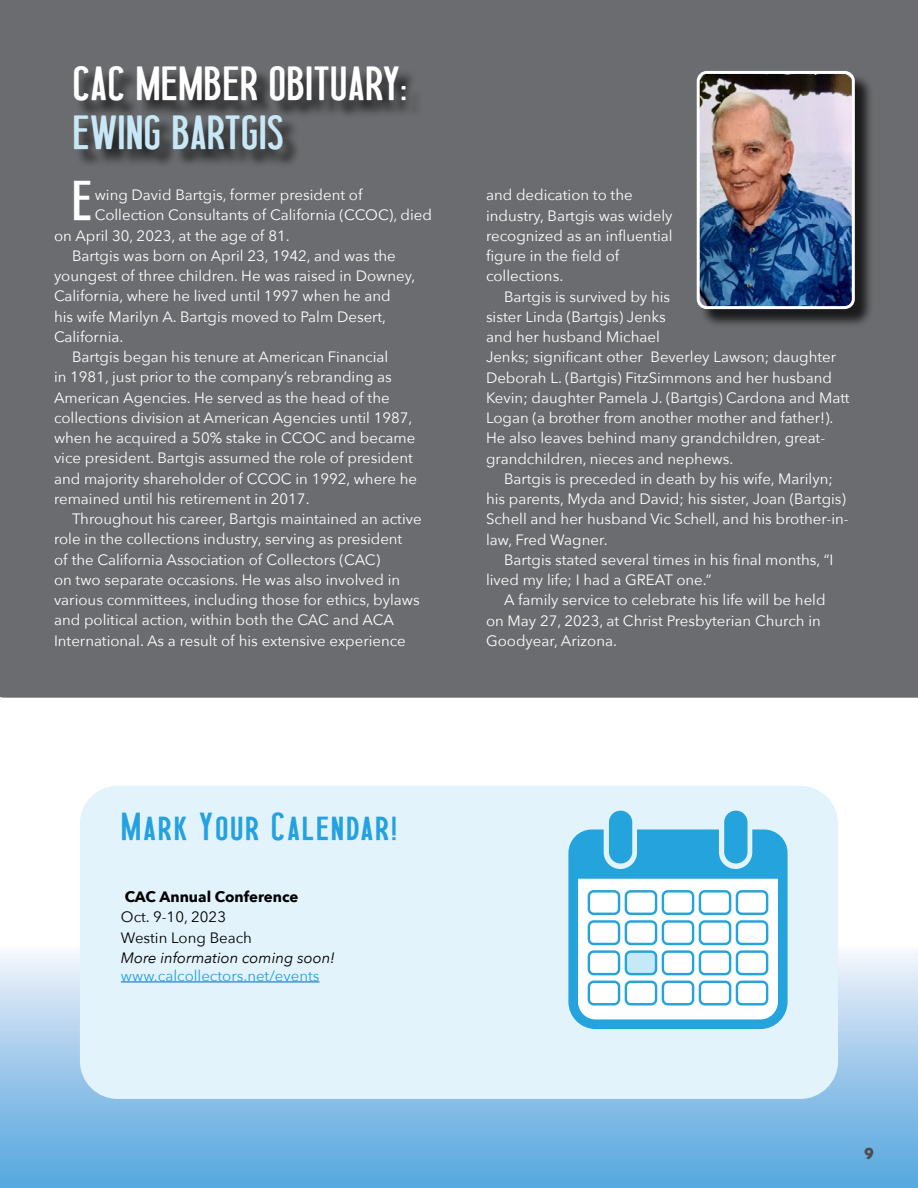
<style>
.page{position:relative;width:918px;height:1188px;background:#fff}
.page>*{position:absolute;margin:0;border:0;box-sizing:border-box;transform-origin:0 0}
.Body_P1{font:47.25px "Los Angeles";color:#fff}
.t1{font:40.5px/48.6px "Los Angeles Rounded";color:#fff}
.t2{font:33px "Los Angeles";letter-spacing:.05em;color:#23a1e0}
.t3{font:700 16.5px "Gill Sans";color:#4d4d4f}
.Body{font:15px/20.2px "Avenir Next";color:#fff}
.Body_P1-2{font:15px "Avenir Next";color:#fff}
.Body-2{font:15px/18px "Avenir Next";color:#23a1e0}
.Body-3{font:15px "Avenir Next";color:#000}
.Body-4{font:700 15px "Avenir Next";color:#000}
.s1{color:#c8e8f7}
.s2{font-style:italic;color:#000}
</style>
<div class="page">
<div style="left:0;top:940px;width:918px;height:248px;background:linear-gradient(to bottom,#f8f6fc,#50a3dc)"></div>
<div style="left:0;top:0;width:918px;height:698px;background:#6b6c6f"></div>
<div style="left:80px;top:786px;width:758px;height:313px;background:#e2f3fb;border-radius:38px"></div>
<hr style="left:121px;top:982px;width:199px;height:1px;background:#0563c1">
<svg style="left:568px;top:829px;width:220px;height:200px;background:#a3d8f0"></svg>
<div style="left:609px;top:811px;width:23px;height:52px;background:#25a3dd;border-radius:12px"></div>
<div style="left:724px;top:811px;width:24px;height:52px;background:#25a3dd;border-radius:12px"></div>
<div style="left:699px;top:73px;width:175px;height:255px;background:#000;opacity:.75"></div>
<img style="left:698px;top:72px;width:155px;height:236px">
<div style="left:697px;top:71px;width:158px;height:238px;border:3px solid #fff;border-radius:9px"></div>
<div style="left:76px;top:68px;width:348px;height:100px;background:#000;opacity:.75"></div>
<p class="t1" style="left:72px;top:60px;width:337px">CAC MEMBER OBITUARY:<br><span class="s1">EWING BARTGIS</span></p>
<p class="Body_P1" style="left:72px;top:177px;width:22px">E</p>
<p class="Body_P1-2" style="left:95px;top:182px;width:269px">wing David Bartgis, former president of</p>
<p class="Body_P1-2" style="left:95px;top:203px;width:339px">Collection Consultants of California (CCOC), died</p>
<p class="Body_P1-2" style="left:54px;top:223px;width:237px">on April 30, 2023, at the age of 81.</p>
<p class="Body" style="left:54px;top:245px;width:363px;text-indent:18px">Bartgis was born on April 23, 1942, and was the youngest of three children. He was raised in Downey, California, where he lived until 1997 when he and<br>his wife Marilyn A. Bartgis moved to Palm Desert, California.</p>
<p class="Body" style="left:54px;top:346px;width:365px;text-indent:18px">Bartgis began his tenure at American Financial<br>in 1981, just prior to the company’s rebranding as American Agencies. He served as the head of the collections division at American Agencies until 1987, when he acquired a 50% stake in CCOC and became vice president. Bartgis assumed the role of president and majority shareholder of CCOC in 1992, where he remained until his retirement in 2017.</p>
<p class="Body" style="left:54px;top:508px;width:369px;text-indent:18px">Throughout his career, Bartgis maintained an active role in the collections industry, serving as president<br>of the California Association of Collectors (CAC)<br>on two separate occasions. He was also involved in various committees, including those for ethics, bylaws and political action, within both the CAC and ACA International. As a result of his extensive experience</p>
<p class="Body" style="left:486px;top:184px;width:188px">and dedication to the industry, Bartgis was widely recognized as an influential figure in the field of collections.</p>
<p class="Body" style="left:486px;top:286px;width:365px;text-indent:18px">Bartgis is survived by his<br>sister Linda (Bartgis) Jenks<br>and her husband Michael<br>Jenks; significant other Beverley Lawson; daughter Deborah L. (Bartgis) FitzSimmons and her husband Kevin; daughter Pamela J. (Bartgis) Cardona and Matt Logan (a brother from another mother and father!).<br>He also leaves behind many grandchildren, great&shy;grandchildren, nieces and nephews.</p>
<p class="Body" style="left:486px;top:468px;width:364px;text-indent:18px">Bartgis is preceded in death by his wife, Marilyn; his parents, Myda and David; his sister, Joan (Bartgis)<br>Schell and her husband Vic Schell, and his brother-in&shy;law, Fred Wagner.</p>
<p class="Body" style="left:486px;top:549px;width:349px;text-indent:18px">Bartgis stated several times in his final months, “I lived my life; I had a GREAT one.”</p>
<p class="Body" style="left:486px;top:589px;width:341px;text-indent:18px">A family service to celebrate his life will be held on May 27, 2023, at Christ Presbyterian Church in<br>Goodyear, Arizona.</p>
<p class="t2" style="left:121px;top:809px;width:277px">Mark Your Calendar!</p>
<p class="Body-4" style="left:125px;top:884px;width:175px">CAC Annual Conference</p>
<p class="Body-3" style="left:121px;top:904px;width:107px">Oct. 9-10, 2023</p>
<p class="Body-3" style="left:121px;top:925px;width:133px">Westin Long Beach</p>
<p class="Body-2" style="left:121px;top:948px;width:215px"><span class="s2">More information coming soon! </span>www.calcollectors.net/events</p>
<p class="t3" style="left:864px;top:1140px;width:11px">9</p>
</div>
